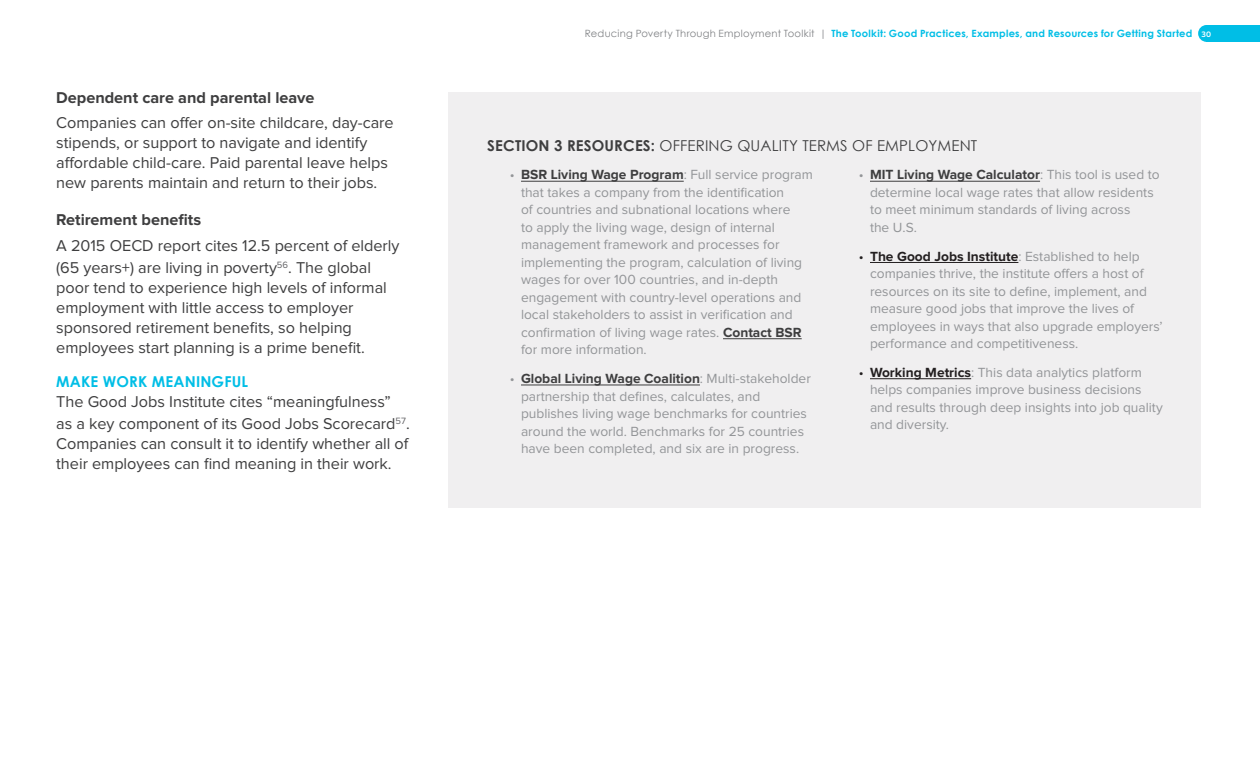
<style>
.page{position:relative;width:1260px;height:765px;background:#fff}
.page>*{position:absolute;margin:0;border:0;box-sizing:border-box;transform-origin:0 0}
.Body{font:16.25px/20px "Proxima Nova";color:#3e3e3f}
.H5_Paragraph_Headlin{font:700 16.25px "Proxima Nova";color:#3e3e3f}
.H4_Paragraph_Headers{font:15px "Century Gothic";letter-spacing:.01em;color:#3e3e3f}
.H4_Paragraph_Headers-2{font:700 15px "Century Gothic";letter-spacing:.01em;color:#00bee6}
.t1{font:13.75px/17.5px "Proxima Nova";color:#939598}
.t2{font:700 10px "Century Gothic";letter-spacing:.02em;color:#00bee6}
.s1{font-weight:400;color:#808285}
.s2{font-family:"Blanc";font-weight:500;font-size:7.5px;color:#fff}
.s3{font-weight:700}
.s4{font-weight:700;color:#3e3e3f}
.s5{color:#231f20}
.s6{font-weight:700;color:#231f20}
</style>
<div class="page">
<div style="left:1207px;top:25px;width:53px;height:17px;background:#00bee6"></div>
<div style="left:1198px;top:25px;width:17px;height:17px;background:#00bee6;border-radius:50%"></div>
<div style="left:449px;top:92px;width:752px;height:417px;background:#f0eff0"></div>
<hr style="left:521px;top:181px;width:163px;height:1px;background:#3e3e3f">
<hr style="left:723px;top:339px;width:79px;height:1px;background:#3e3e3f">
<hr style="left:521px;top:385px;width:179px;height:1px;background:#3e3e3f">
<hr style="left:870px;top:181px;width:170px;height:1px;background:#3e3e3f">
<hr style="left:870px;top:262px;width:148px;height:1px;background:#231f20">
<hr style="left:870px;top:379px;width:101px;height:1px;background:#231f20">
<p class="H5_Paragraph_Headlin" style="left:56px;top:90px;width:260px">Dependent care and parental leave</p>
<p class="Body" style="left:56px;top:114px;width:339px">Companies can offer on-site childcare, day-care stipends, or support to navigate and identify affordable child-care. Paid parental leave helps new parents maintain and return to their jobs.</p>
<p class="H5_Paragraph_Headlin" style="left:56px;top:212px;width:146px">Retirement benefits</p>
<p class="Body" style="left:56px;top:235px;width:345px;line-height:22.5px">A 2015 OECD report cites 12.5 percent of elderly (65 years+) are living in poverty<sup>56</sup>. The global</p>
<p class="Body" style="left:56px;top:279px;width:332px">poor tend to experience high levels of informal employment with little access to employer sponsored retirement benefits, so helping employees start planning is a prime benefit.</p>
<p class="H4_Paragraph_Headers-2" style="left:56px;top:372px;width:193px">MAKE WORK MEANINGFUL</p>
<p class="Body" style="left:56px;top:391px;width:355px;line-height:22.5px">The Good Jobs Institute cites “meaningfulness” as a key component of its Good Jobs Scorecard<sup>57</sup>.</p>
<p class="Body" style="left:56px;top:434px;width:354px">Companies can consult it to identify whether all of their employees can find meaning in their work.</p>
<p class="t2" style="left:585px;top:27px;width:628px"><span class="s1">Reducing Poverty Through Employment Toolkit |</span> The Toolkit: Good Practices, Examples, and Resources for Getting Started <span class="s2">30</span></p>
<p class="H4_Paragraph_Headers" style="left:487px;top:136px;width:492px"><span class="s3">SECTION 3 RESOURCES:</span> OFFERING QUALITY TERMS OF EMPLOYMENT</p>
<p class="t1" style="left:521px;top:167px;width:293px;text-indent:-11px">• <span class="s4">BSR Living Wage Program</span>: Full service program that takes a company from the identification<br>of countries and subnational locations where<br>to apply the living wage, design of internal management framework and processes for implementing the program, calculation of living wages for over 100 countries, and in-depth engagement with country-level operations and local stakeholders to assist in verification and confirmation of living wage rates. <span class="s4">Contact BSR </span>for more information.</p>
<p class="t1" style="left:521px;top:370px;width:291px;text-indent:-11px">• <span class="s4">Global Living Wage Coalition</span>: Multi-stakeholder partnership that defines, calculates, and publishes living wage benchmarks for countries around the world. Benchmarks for 25 countries have been completed, and six are in progress.</p>
<p class="t1" style="left:870px;top:167px;width:291px;text-indent:-11px">• <span class="s4">MIT Living Wage Calculator</span>: This tool is used to determine local wage rates that allow residents to meet minimum standards of living across<br>the U.S.</p>
<p class="t1" style="left:870px;top:248px;width:294px;text-indent:-11px"><span class="s5">•</span> <span class="s6">The Good Jobs Institute</span>: Established to help companies thrive, the institute offers a host of resources on its site to define, implement, and measure good jobs that improve the lives of employees in ways that also upgrade employers’ performance and competitiveness.</p>
<p class="t1" style="left:870px;top:364px;width:294px;text-indent:-11px"><span class="s5">•</span> <span class="s6">Working Metrics</span>: This data analytics platform helps companies improve business decisions and results through deep insights into job quality and diversity.</p>
</div>
